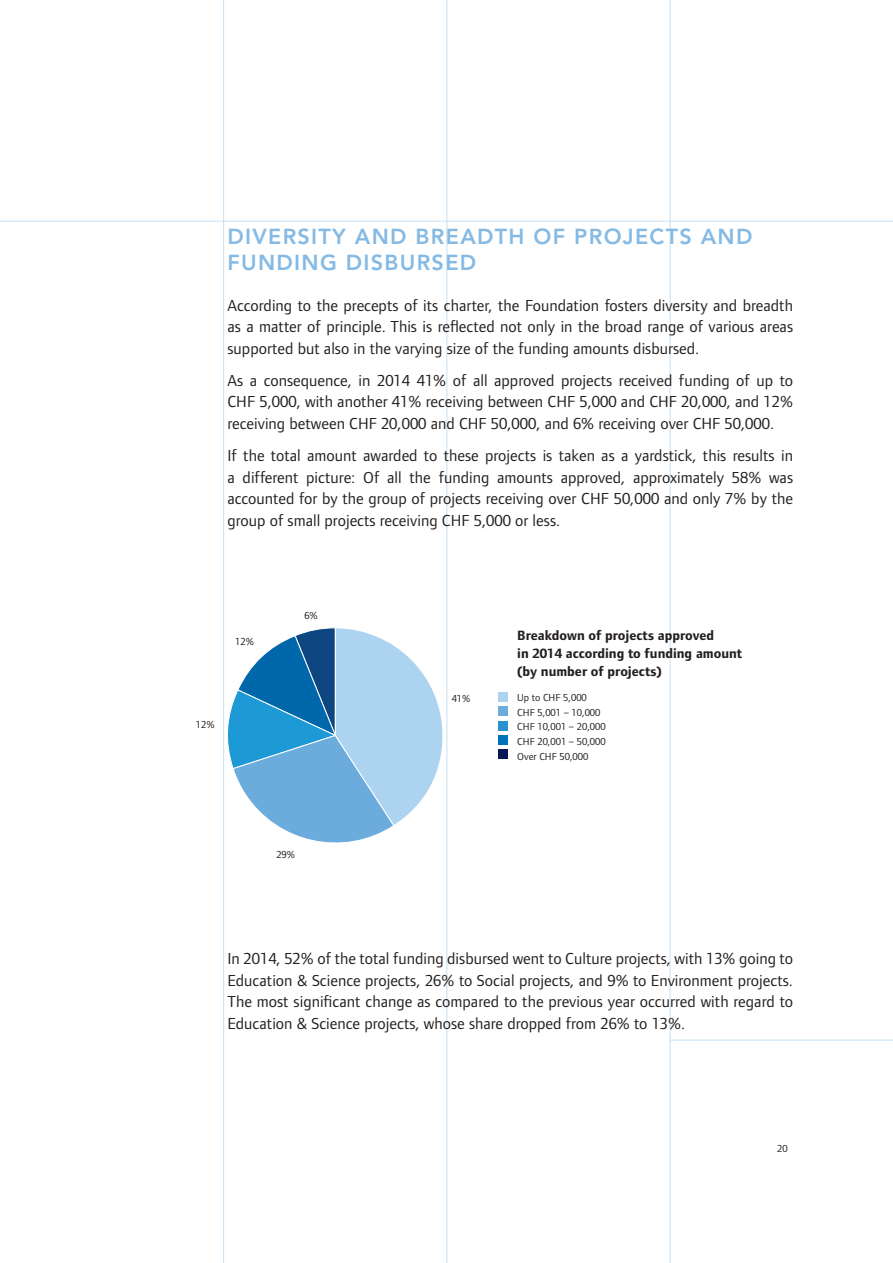
<style>
.page{position:relative;width:893px;height:1263px;background:#fff}
.page>*{position:absolute;margin:0;border:0;box-sizing:border-box;transform-origin:0 0}
.t1{font:800 21.6px "Avenir";letter-spacing:.06em;color:#85bae4}
.t2{font:16.5px/21.5px "Foundry Form Sans";color:#231f20;text-align:justify}
.t3{font:700 13.95px/18px "Foundry Form Sans";color:#231f20}
.t4{font:10.5px/14.5px "Foundry Form Sans";color:#231f20}
</style>
<div class="page">
<hr style="left:0;top:221px;width:893px;height:1px;background:#c7e0f3">
<hr style="left:223px;top:0;width:1px;height:1263px;background:#c7e0f3">
<hr style="left:446px;top:0;width:1px;height:1263px;background:#c7e0f3">
<hr style="left:670px;top:0;width:1px;height:1263px;background:#c7e0f3">
<hr style="left:670px;top:1040px;width:223px;height:1px;background:#c7e0f3">
<div style="left:498px;top:692px;width:10px;height:9px;background:#acd3f0"></div>
<div style="left:498px;top:707px;width:10px;height:9px;background:#6cacdd"></div>
<div style="left:498px;top:721px;width:10px;height:9px;background:#2a92d0"></div>
<div style="left:498px;top:736px;width:10px;height:9px;background:#0072bc"></div>
<svg style="left:227px;top:627px;width:216px;height:216px"></svg>
<div style="left:498px;top:750px;width:10px;height:9px;background:#091855"></div>
<h1 class="t1" style="left:227px;top:224px;width:55px">DIVERS</h1>
<h1 class="t1" style="left:311px;top:224px;width:78px">ITY AND</h1>
<h1 class="t1" style="left:416px;top:224px;width:78px">BREADTH</h1>
<h1 class="t1" style="left:534px;top:224px;width:57px">OF PRO</h1>
<h1 class="t1" style="left:623px;top:224px;width:112px">JECTS AND</h1>
<h1 class="t1" style="left:227px;top:250px;width:205px">FUNDING DISBURSED</h1>
<p class="t2" style="left:227px;top:294px;width:567px">According to the precepts of its charter, the Foundation fosters diversity and breadth as a matter of principle. This is reflected not only in the broad range of various areas supported but also in the varying size of the funding amounts disbursed.</p>
<p class="t2" style="left:227px;top:370px;width:567px">As a consequence, in 2014 41% of all approved projects received funding of up to CHF 5,000, with another 41% receiving between CHF 5,000 and CHF 20,000, and 12% receiving between CHF 20,000 and CHF 50,000, and 6% receiving over CHF 50,000.</p>
<p class="t2" style="left:227px;top:445px;width:567px">If the total amount awarded to these projects is taken as a yardstick, this results in a different picture: Of all the funding amounts approved, approximately 58% was accounted for by the group of projects receiving over CHF 50,000 and only 7% by the group of small projects receiving CHF 5,000 or less.</p>
<p class="t4" style="left:235px;top:634px;width:20px">12%</p>
<p class="t4" style="left:196px;top:717px;width:20px">12%</p>
<p class="t4" style="left:304px;top:608px;width:15px">6%</p>
<p class="t4" style="left:452px;top:691px;width:20px">41%</p>
<p class="t3" style="left:517px;top:627px;width:227px">Breakdown of projects approved<br>in 2014 according to funding amount (by number of projects)</p>
<p class="t4" style="left:517px;top:690px;width:90px">Up to CHF 5,000<br>CHF 5,001 – 10,000<br>CHF 10,001 – 20,000<br>CHF 20,001 – 50,000<br>Over CHF 50,000</p>
<p class="t4" style="left:276px;top:847px;width:20px">29%</p>
<p class="t2" style="left:227px;top:948px;width:567px">In 2014, 52% of the total funding disbursed went to Culture projects, with 13% going to Education &amp; Science projects, 26% to Social projects, and 9% to Environment projects.<br>The most significant change as compared to the previous year occurred with regard to Education &amp; Science projects, whose share dropped from 26% to 13%.</p>
<p class="t4" style="left:777px;top:1141px;width:12px">20</p>
</div>
